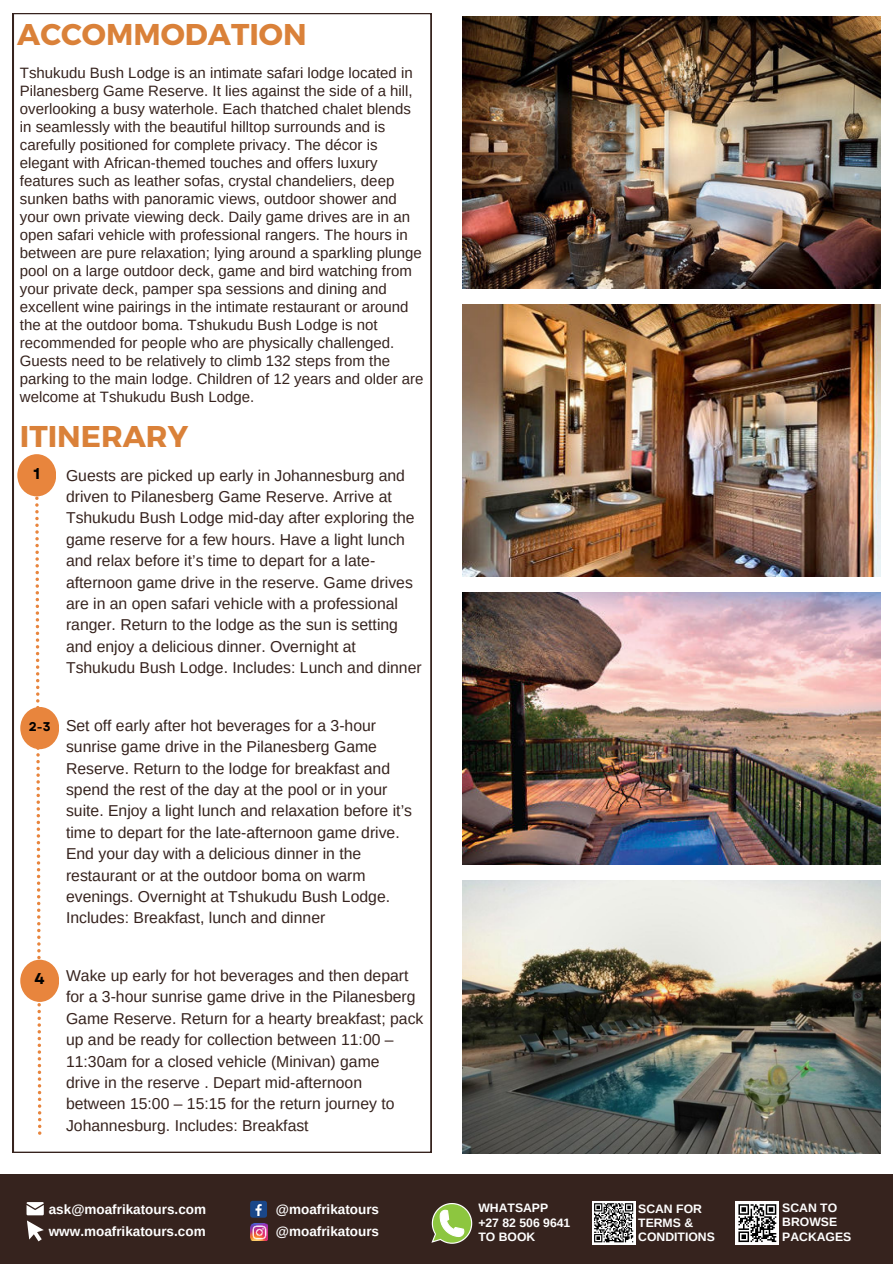
<style>
.page{position:relative;width:893px;height:1264px;background:#fff}
.page>*{position:absolute;margin:0;border:0;box-sizing:border-box;transform-origin:0 0}
.t1{font:700 30px "Montserrat";color:#da8139}
.t2{font:15.75px/21.3px "Arimo";color:#36231e}
.t3{font:700 15.75px "Garet";color:#000}
.t4{font:15px/18px "Arimo";color:#36231e}
.t5{font:700 13.5px/22.4px "Arimo";color:#fff}
.t6{font:700 12.75px "Garet";color:#000}
.t7{font:700 12.15px/14.2px "Arimo";color:#fff}
</style>
<div class="page">
<svg style="left:13px;top:13px;width:418px;height:1139px"></svg>
<img style="left:462px;top:16px;width:418px;height:273px">
<svg style="left:35px;top:496px;width:6px;height:638px"></svg>
<div style="left:17px;top:454px;width:39px;height:42px;background:#e8853d;border-radius:50%"></div>
<div style="left:0;top:1174px;width:892px;height:89px;background:#36231e"></div>
<svg style="left:27px;top:1202px;width:17px;height:39px"></svg>
<div style="left:250px;top:1200px;width:17px;height:17px;background:#1a4789;border-radius:3px"></div>
<svg style="left:255px;top:1204px;width:7px;height:11px"></svg>
<img style="left:250px;top:1223px;width:17px;height:16px">
<svg style="left:592px;top:1201px;width:43px;height:43px"></svg>
<svg style="left:593px;top:1202px;width:41px;height:40px;background:#888"></svg>
<svg style="left:735px;top:1201px;width:44px;height:43px"></svg>
<svg style="left:738px;top:1204px;width:38px;height:37px"></svg>
<svg style="left:431px;top:1203px;width:41px;height:40px"></svg>
<div style="left:20px;top:707px;width:39px;height:42px;background:#e8853d;border-radius:50%"></div>
<img style="left:462px;top:304px;width:418px;height:272px">
<img style="left:462px;top:592px;width:418px;height:272px">
<img style="left:462px;top:880px;width:418px;height:272px">
<div style="left:20px;top:959px;width:39px;height:42px;background:#e8853d;border-radius:50%"></div>
<h1 class="t1" style="left:17px;top:16px;width:291px">ACCOMMODATION</h1>
<p class="t4" style="left:20px;top:64px;width:405px">Tshukudu Bush Lodge is an intimate safari lodge located in Pilanesberg Game Reserve. It lies against the side of a hill, overlooking a busy waterhole. Each thatched chalet blends in seamlessly with the beautiful hilltop surrounds and is carefully positioned for complete privacy. The décor is elegant with African-themed touches and offers luxury features such as leather sofas, crystal chandeliers, deep sunken baths with panoramic views, outdoor shower and your own private viewing deck. Daily game drives are in an open safari vehicle with professional rangers. The hours in between are pure relaxation; lying around a sparkling plunge pool on a large outdoor deck, game and bird watching from your private deck, pamper spa sessions and dining and excellent wine pairings in the intimate restaurant or around the at the outdoor boma. Tshukudu Bush Lodge is not recommended for people who are physically challenged.<br>Guests need to be relatively to climb 132 steps from the parking to the main lodge. Children of 12 years and older are welcome at Tshukudu Bush Lodge.</p>
<h1 class="t1" style="left:20px;top:418px;width:170px">ITINERARY</h1>
<p class="t3" style="left:33px;top:463px;width:8px">1</p>
<p class="t2" style="left:66px;top:464px;width:357px">Guests are picked up early in Johannesburg and driven to Pilanesberg Game Reserve. Arrive at Tshukudu Bush Lodge mid-day after exploring the game reserve for a few hours. Have a light lunch and relax before it’s time to depart for a late&shy;afternoon game drive in the reserve. Game drives are in an open safari vehicle with a professional ranger. Return to the lodge as the sun is setting and enjoy a delicious dinner. Overnight at Tshukudu Bush Lodge. Includes: Lunch and dinner</p>
<p class="t6" style="left:29px;top:718px;width:23px">2-3</p>
<p class="t2" style="left:66px;top:715px;width:347px">Set off early after hot beverages for a 3-hour sunrise game drive in the Pilanesberg Game Reserve. Return to the lodge for breakfast and spend the rest of the day at the pool or in your suite. Enjoy a light lunch and relaxation before it’s time to depart for the late-afternoon game drive.<br>End your day with a delicious dinner in the restaurant or at the outdoor boma on warm evenings. Overnight at Tshukudu Bush Lodge.<br>Includes: Breakfast, lunch and dinner</p>
<p class="t3" style="left:35px;top:969px;width:12px">4</p>
<p class="t2" style="left:66px;top:965px;width:359px">Wake up early for hot beverages and then depart for a 3-hour sunrise game drive in the Pilanesberg Game Reserve. Return for a hearty breakfast; pack up and be ready for collection between 11:00 – 11:30am for a closed vehicle (Minivan) game<br>drive in the reserve . Depart mid-afternoon between 15:00 – 15:15 for the return journey to Johannesburg. Includes: Breakfast</p>
<p class="t5" style="left:49px;top:1198px;width:159px">ask@moafrikatours.com</p>
<p class="t5" style="left:276px;top:1198px;width:105px">@moafrikatours @moafrikatours</p>
<p class="t5" style="left:49px;top:1220px;width:158px">www.moafrikatours.com</p>
<p class="t7" style="left:478px;top:1201px;width:93px">WHATSAPP +27 82 506 9641<br>TO BOOK</p>
<p class="t7" style="left:638px;top:1201px;width:78px">SCAN FOR<br>TERMS &amp;<br>CONDITIONS</p>
<p class="t7" style="left:782px;top:1200px;width:71px">SCAN TO<br>BROWSE<br>PACKAGES</p>
</div>
